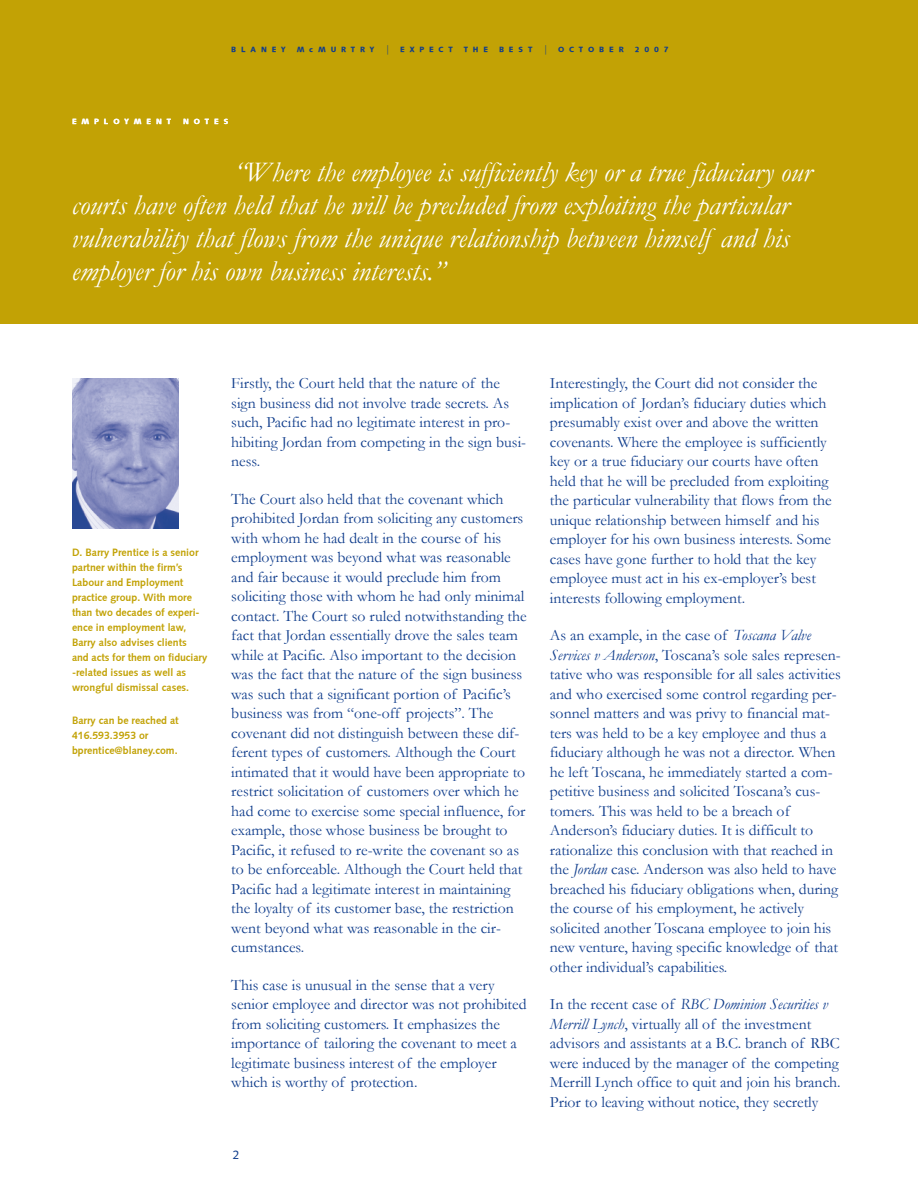
<style>
.page{position:relative;width:918px;height:1188px;background:#fff}
.page>*{position:absolute;margin:0;border:0;box-sizing:border-box;transform-origin:0 0}
.t1{font:italic 28.5px/33px "Garamond";color:#fff}
.t2{font:15.75px/19.5px "Garamond";color:#103d8c}
.t3{font:12px "Syntax Roman";color:#103d8c}
.t4{font:700 10.5px/15px "Syntax Roman";color:#c2a205}
.t5{font:900 7.5px "Syntax";letter-spacing:.65em;color:#103d8c}
.t6{font:900 7.5px "Syntax";letter-spacing:.65em;color:#fff}
.s1{font-family:"Garamond";font-weight:400;font-size:10.5px}
.s2{font-style:italic}
</style>
<div class="page">
<div style="left:0;top:0;width:918px;height:324px;background:#c2a205"></div>
<img style="left:72px;top:378px;width:106px;height:151px">
<p class="t5" style="left:231px;top:45px;width:56px">BLANEY</p>
<p class="t5" style="left:297px;top:45px;width:158px">McMURTRY <span class="s1">|</span> EXPECT</p>
<p class="t5" style="left:464px;top:45px;width:26px">THE</p>
<p class="t5" style="left:499px;top:45px;width:126px">BEST <span class="s1">|</span> OCTOBER</p>
<p class="t5" style="left:635px;top:45px;width:36px">2007</p>
<p class="t6" style="left:72px;top:117px;width:101px">EMPLOYMENT</p>
<p class="t6" style="left:183px;top:117px;width:47px">NOTES</p>
<p class="t1" style="left:72px;top:156px;width:741px;text-indent:162px">“Where the employee is sufficiently key or a true fiduciary our courts have often held that he will be precluded from exploiting the particular vulnerability that flows from the unique relationship between himself and his employer for his own business interests.”</p>
<p class="t4" style="left:72px;top:545px;width:137px">D. Barry Prentice is a senior partner within the firm’s<br>Labour and Employment practice group. With more than two decades of experi&shy;ence in employment law,<br>Barry also advises clients<br>and acts for them on fiduciary -related issues as well as wrongful dismissal cases.</p>
<p class="t4" style="left:72px;top:713px;width:108px">Barry can be reached at<br>416.593.3953 or bprentice@blaney.com.</p>
<p class="t2" style="left:231px;top:374px;width:296px">Firstly, the Court held that the nature of the sign business did not involve trade secrets. As such, Pacific had no legitimate interest in pro&shy;hibiting Jordan from competing in the sign busi&shy;ness.</p>
<p class="t2" style="left:231px;top:489px;width:297px">The Court also held that the covenant which prohibited Jordan from soliciting any customers with whom he had dealt in the course of his employment was beyond what was reasonable and fair because it would preclude him from soliciting those with whom he had only minimal contact. The Court so ruled notwithstanding the fact that Jordan essentially drove the sales team while at Pacific. Also important to the decision was the fact that the nature of the sign business was such that a significant portion of Pacific’s business was from “one-off projects”. The covenant did not distinguish between these dif&shy;ferent types of customers. Although the Court intimated that it would have been appropriate to restrict solicitation of customers over which he had come to exercise some special influence, for example, those whose business be brought to Pacific, it refused to re-write the covenant so as to be enforceable. Although the Court held that Pacific had a legitimate interest in maintaining the loyalty of its customer base, the restriction went beyond what was reasonable in the cir&shy;cumstances.</p>
<p class="t2" style="left:231px;top:975px;width:297px">This case is unusual in the sense that a very senior employee and director was not prohibited from soliciting customers. It emphasizes the importance of tailoring the covenant to meet a legitimate business interest of the employer which is worthy of protection.</p>
<p class="t3" style="left:233px;top:1147px;width:8px">2</p>
<p class="t2" style="left:550px;top:374px;width:283px">Interestingly, the Court did not consider the implication of Jordan’s fiduciary duties which presumably exist over and above the written covenants. Where the employee is sufficiently key or a true fiduciary our courts have often held that he will be precluded from exploiting the particular vulnerability that flows from the unique relationship between himself and his employer for his own business interests. Some cases have gone further to hold that the key employee must act in his ex-employer’s best interests following employment.</p>
<p class="t2" style="left:550px;top:626px;width:292px">As an example, in the case of <span class="s2">Toscana Valve Services v Anderson</span>, Toscana’s sole sales represen&shy;tative who was responsible for all sales activities and who exercised some control regarding per&shy;sonnel matters and was privy to financial mat&shy;ters was held to be a key employee and thus a fiduciary although he was not a director. When he left Toscana, he immediately started a com&shy;petitive business and solicited Toscana’s cus&shy;tomers. This was held to be a breach of Anderson’s fiduciary duties. It is difficult to rationalize this conclusion with that reached in the <span class="s2">Jordan</span> case. Anderson was also held to have breached his fiduciary obligations when, during the course of his employment, he actively solicited another Toscana employee to join his new venture, having specific knowledge of that other individual’s capabilities.</p>
<p class="t2" style="left:550px;top:995px;width:292px">In the recent case of <span class="s2">RBC Dominion Securities v Merrill Lynch</span>, virtually all of the investment advisors and assistants at a B.C. branch of RBC were induced by the manager of the competing Merrill Lynch office to quit and join his branch.<br>Prior to leaving without notice, they secretly</p>
</div>
